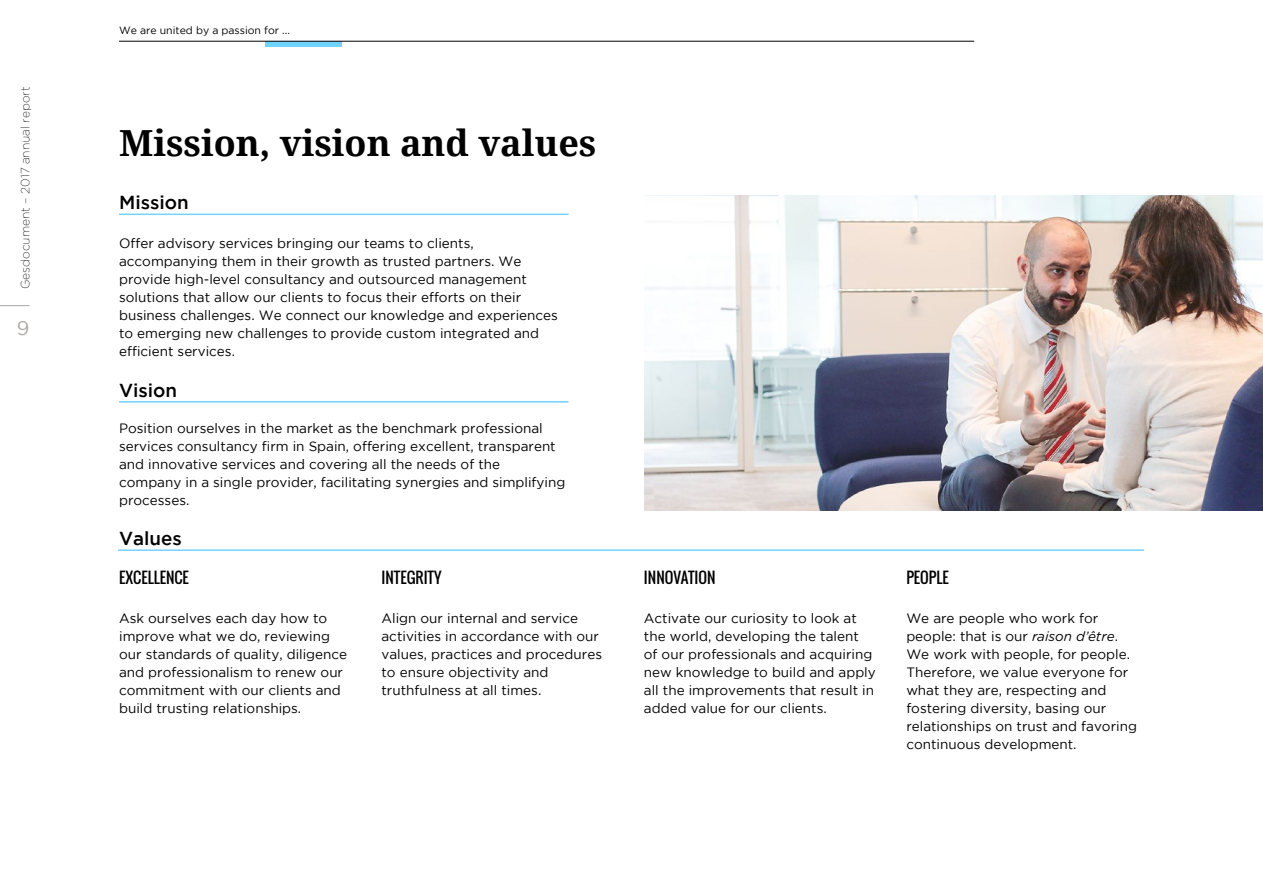
<style>
.page{position:relative;width:1263px;height:893px;background:#fff}
.page>*{position:absolute;margin:0;border:0;box-sizing:border-box;transform-origin:0 0}
.t1{font:700 36px "Noto Serif";color:#000}
.t2{font:19.5px "Gotham";color:#aba7a5}
.t3{font:500 18.75px "Gotham";color:#000}
.t4{font:15px "Oswald";color:#000}
.t5{font:13.5px/18px "Gotham";color:#000}
.t6{font:200 12px "Gotham";color:#000}
.t7{font:10.5px "Gotham";color:#000}
.s1{font-family:"Gotham Rounded";font-style:italic}
</style>
<div class="page">
<hr style="left:118px;top:549px;width:1026px;height:2px;background:#71d3ff">
<img style="left:644px;top:196px;width:619px;height:314px">
<hr style="left:0;top:305px;width:30px;height:1px;background:#aba7a5">
<div style="left:265px;top:42px;width:76px;height:5px;background:#71d3ff"></div>
<hr style="left:119px;top:214px;width:449px;height:1px;background:#71d3ff">
<hr style="left:119px;top:401px;width:449px;height:2px;background:#71d3ff">
<hr style="left:119px;top:41px;width:855px;height:1px;background:#000">
<p class="t6" style="left:19px;top:289px;width:204px;rotate:-90deg">Gesdocument – 2017 annual report</p>
<h2 class="t2" style="left:17px;top:318px;width:14px">9</h2>
<p class="t7" style="left:119px;top:24px;width:172px">We are united by a passion for ...</p>
<h1 class="t1" style="left:119px;top:118px;width:479px">Mission, vision and values</h1>
<h3 class="t3" style="left:119px;top:192px;width:71px">Mission</h3>
<p class="t5" style="left:119px;top:234px;width:440px">Offer advisory services bringing our teams to clients, accompanying them in their growth as trusted partners. We provide high-level consultancy and outsourced management solutions that allow our clients to focus their efforts on their business challenges. We connect our knowledge and experiences to emerging new challenges to provide custom integrated and efficient services.</p>
<h3 class="t3" style="left:119px;top:379px;width:60px">Vision</h3>
<p class="t5" style="left:119px;top:419px;width:448px">Position ourselves in the market as the benchmark professional services consultancy firm in Spain, offering excellent, transparent and innovative services and covering all the needs of the company in a single provider, facilitating synergies and simplifying processes.</p>
<h3 class="t3" style="left:119px;top:528px;width:64px">Values</h3>
<p class="t4" style="left:119px;top:566px;width:71px">EXCELLENCE</p>
<p class="t5" style="left:119px;top:609px;width:230px">Ask ourselves each day how to improve what we do, reviewing our standards of quality, diligence and professionalism to renew our commitment with our clients and build trusting relationships.</p>
<p class="t4" style="left:381px;top:566px;width:62px">INTEGRITY</p>
<p class="t5" style="left:381px;top:609px;width:222px">Align our internal and service activities in accordance with our values, practices and procedures to ensure objectivity and truthfulness at all times.</p>
<p class="t4" style="left:644px;top:566px;width:73px">INNOVATION</p>
<p class="t5" style="left:644px;top:609px;width:233px">Activate our curiosity to look at the world, developing the talent of our professionals and acquiring new knowledge to build and apply all the improvements that result in added value for our clients.</p>
<p class="t4" style="left:906px;top:566px;width:44px">PEOPLE</p>
<p class="t5" style="left:906px;top:609px;width:232px">We are people who work for people: that is our <span class="s1">raison d’être</span>.<br>We work with people, for people.<br>Therefore, we value everyone for what they are, respecting and fostering diversity, basing our relationships on trust and favoring continuous development.</p>
</div>
